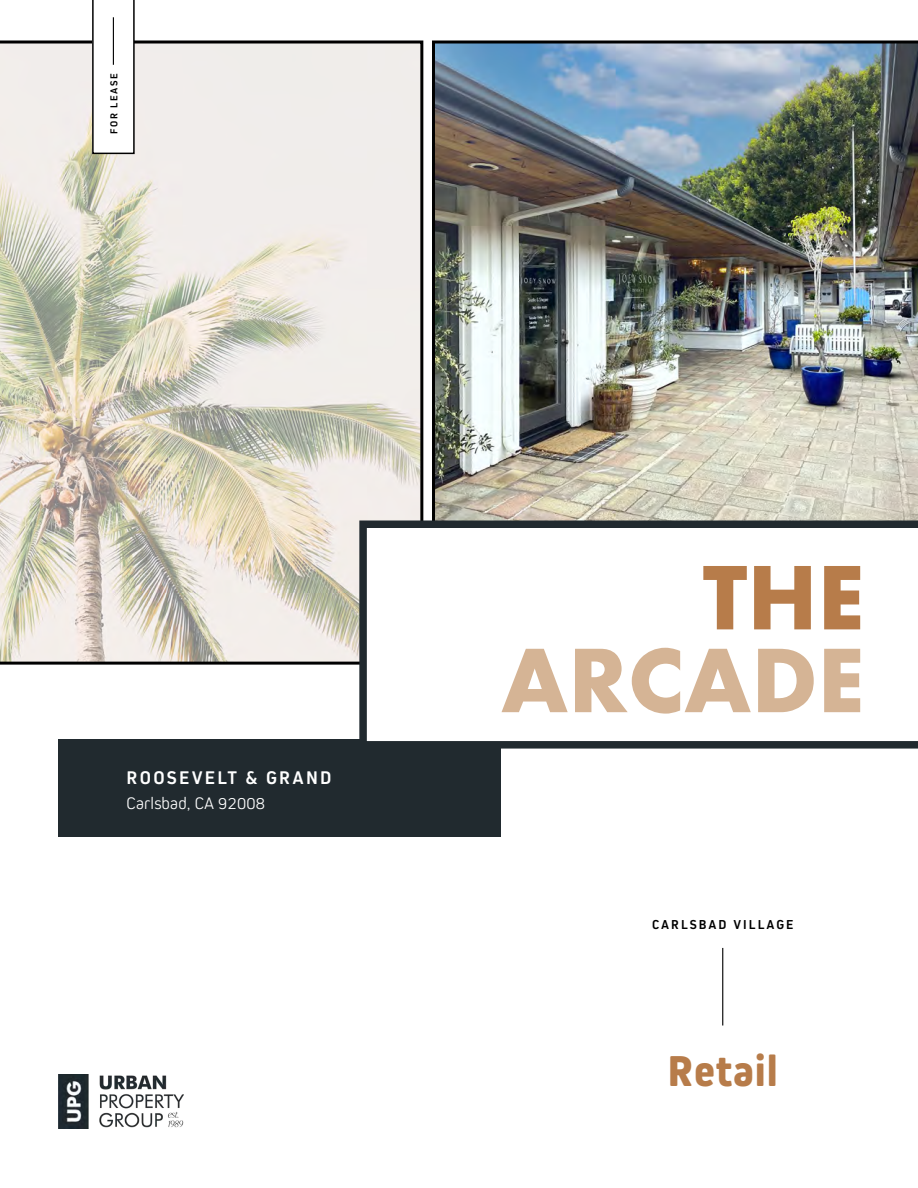
<style>
.page{position:relative;width:918px;height:1188px;background:#fff}
.page>*{position:absolute;margin:0;border:0;box-sizing:border-box;transform-origin:0 0}
.t1{font:700 95.1px "Futura PT";color:#d5b495}
.t2{font:700 95.1px "Futura PT";color:#b77c4a}
.t3{font:800 45px "Kiro";letter-spacing:.02em;color:#b77c4a}
.t4{font:700 19.05px "Kiro";letter-spacing:.12em;color:#fff}
.t5{font:300 17.4px "Kiro";letter-spacing:.01em;color:#fff}
.t6{font:700 13.5px "Kiro";letter-spacing:.15em;color:#000}
.t7{font:700 10.5px "Kiro";letter-spacing:.15em;color:#000}
</style>
<div class="page">
<img style="left:58px;top:1074px;width:125px;height:55px">
<svg style="left:0;top:40px;width:423px;height:625px;background:#dedacf"></svg>
<img style="left:432px;top:40px;width:486px;height:480px">
<div style="left:58px;top:739px;width:443px;height:97px;background:#212a2f"></div>
<svg style="left:359px;top:520px;width:559px;height:229px"></svg>
<hr style="left:722px;top:948px;width:1px;height:78px;background:#000">
<svg style="left:92px;top:0;width:43px;height:154px"></svg>
<hr style="left:113px;top:17px;width:1px;height:48px;background:#000">
<p class="t7" style="left:108px;top:134px;width:62px;rotate:-90deg">FOR LEASE</p>
<p class="t4" style="left:127px;top:767px;width:206px">ROOSEVELT &amp; GRAND</p>
<p class="t5" style="left:127px;top:793px;width:140px">Carlsbad, CA 92008</p>
<h1 class="t2" style="left:703px;top:536px;width:163px">THE</h1>
<h1 class="t1" style="left:501px;top:619px;width:365px">ARCADE</h1>
<p class="t6" style="left:652px;top:917px;width:143px">CARLSBAD VILLAGE</p>
<h2 class="t3" style="left:668px;top:1044px;width:112px">Retail</h2>
</div>
